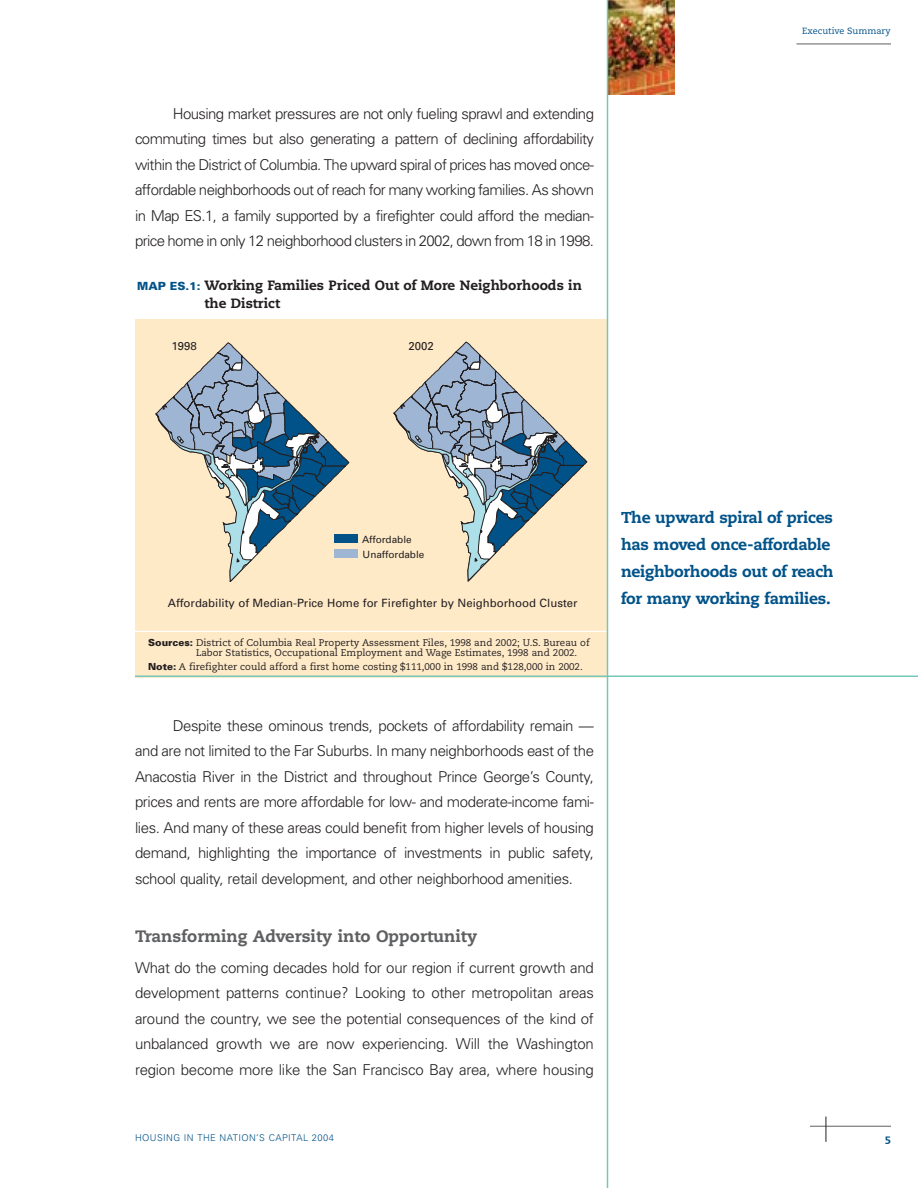
<style>
.page{position:relative;width:918px;height:1188px;background:#fff}
.page>*{position:absolute;margin:0;border:0;box-sizing:border-box;transform-origin:0 0}
.t1{font:16.5px "Caecilia Heavy Os F";color:#5f6062}
.t2{font:800 15.75px/27px "Caecilia";letter-spacing:-.02em;color:#005288}
.t3{font:300 15px/25.5px "Univers";letter-spacing:-.03em;color:#231f20;text-align:justify}
.t4{font:800 13.5px/18px "Caecilia";color:#231f20}
.t5{font:11.4px "Univers";color:#231f20}
.t6{font:10.5px "Caecilia Heavy Os F";color:#005288}
.t7{font:10.05px/15px "Univers";color:#231f20}
.t8{font:9.75px/10.2px "Caecilia";color:#231f20}
.t9{font:300 9.3px "Univers";letter-spacing:.045em;color:#005288}
.t10{font:9px "Caecilia Roman Os F";color:#005288}
.s1{font-family:"Univers";font-weight:900;font-size:11.25px;color:#005288}
.s2{font-family:"Univers";font-weight:900}
</style>
<div class="page">
<hr style="left:810px;top:1126px;width:81px;height:1px;background:#5f6062">
<hr style="left:796px;top:44px;width:95px;height:1px;background:#5f6062">
<svg style="left:826px;top:1117px;width:1px;height:25px"></svg>
<div style="left:135px;top:319px;width:473px;height:358px;background:#ffeac8"></div>
<svg style="left:155px;top:342px;width:195px;height:240px"></svg>
<svg style="left:393px;top:341px;width:195px;height:241px"></svg>
<div style="left:335px;top:549px;width:23px;height:9px;background:#9eb5d3"></div>
<div style="left:335px;top:534px;width:23px;height:9px;background:#005288"></div>
<img style="left:608px;top:0;width:67px;height:94px">
<hr style="left:135px;top:675px;width:783px;height:2px;background:#75c8b9">
<hr style="left:132px;top:631px;width:476px;height:1px;background:#fff">
<hr style="left:607px;top:0;width:1px;height:1188px;background:#75c8b9">
<p class="t3" style="left:135px;top:102px;width:461px;text-indent:38px">Housing market pressures are not only fueling sprawl and extending commuting times but also generating a pattern of declining affordability within the District of Columbia. The upward spiral of prices has moved once&shy;affordable neighborhoods out of reach for many working families. As shown in Map ES.1, a family supported by a firefighter could afford the median&shy;price home in only 12 neighborhood clusters in 2002, down from 18 in 1998.</p>
<p class="t4" style="left:205px;top:278px;width:379px;text-indent:-67px"><span class="s1">MAP ES.1:</span> Working Families Priced Out of More Neighborhoods in the District</p>
<p class="t5" style="left:171px;top:342px;width:27px">1998</p>
<p class="t5" style="left:408px;top:342px;width:27px">2002</p>
<p class="t10" style="left:802px;top:27px;width:90px">Executive Summary</p>
<p class="t7" style="left:362px;top:533px;width:64px">Affordable<br>Unaffordable</p>
<p class="t5" style="left:168px;top:598px;width:411px">Affordability of Median-Price Home for Firefighter by Neighborhood Cluster</p>
<p class="t8" style="left:196px;top:638px;width:395px;text-indent:-48px"><span class="s2">Sources:</span> District of Columbia Real Property Assessment Files, 1998 and 2002; U.S. Bureau of<br>Labor Statistics, Occupational Employment and Wage Estimates, 1998 and 2002.</p>
<p class="t8" style="left:148px;top:662px;width:436px"><span class="s2">Note:</span> A firefighter could afford a first home costing $111,000 in 1998 and $128,000 in 2002.</p>
<p class="t3" style="left:135px;top:714px;width:461px;text-indent:38px">Despite these ominous trends, pockets of affordability remain — and are not limited to the Far Suburbs. In many neighborhoods east of the Anacostia River in the District and throughout Prince George’s County, prices and rents are more affordable for low- and moderate-income fami&shy;lies. And many of these areas could benefit from higher levels of housing demand, highlighting the importance of investments in public safety, school quality, retail development, and other neighborhood amenities.</p>
<p class="t1" style="left:135px;top:929px;width:344px">Transforming Adversity into Opportunity</p>
<p class="t3" style="left:135px;top:956px;width:461px">What do the coming decades hold for our region if current growth and development patterns continue? Looking to other metropolitan areas around the country, we see the potential consequences of the kind of unbalanced growth we are now experiencing. Will the Washington region become more like the San Francisco Bay area, where housing</p>
<p class="t2" style="left:621px;top:505px;width:214px">The upward spiral of prices has moved once-affordable neighborhoods out of reach for many working families.</p>
<p class="t9" style="left:135px;top:1134px;width:201px">HOUSING IN THE NATION’S CAPITAL 2004</p>
<p class="t6" style="left:885px;top:1134px;width:8px">5</p>
</div>
